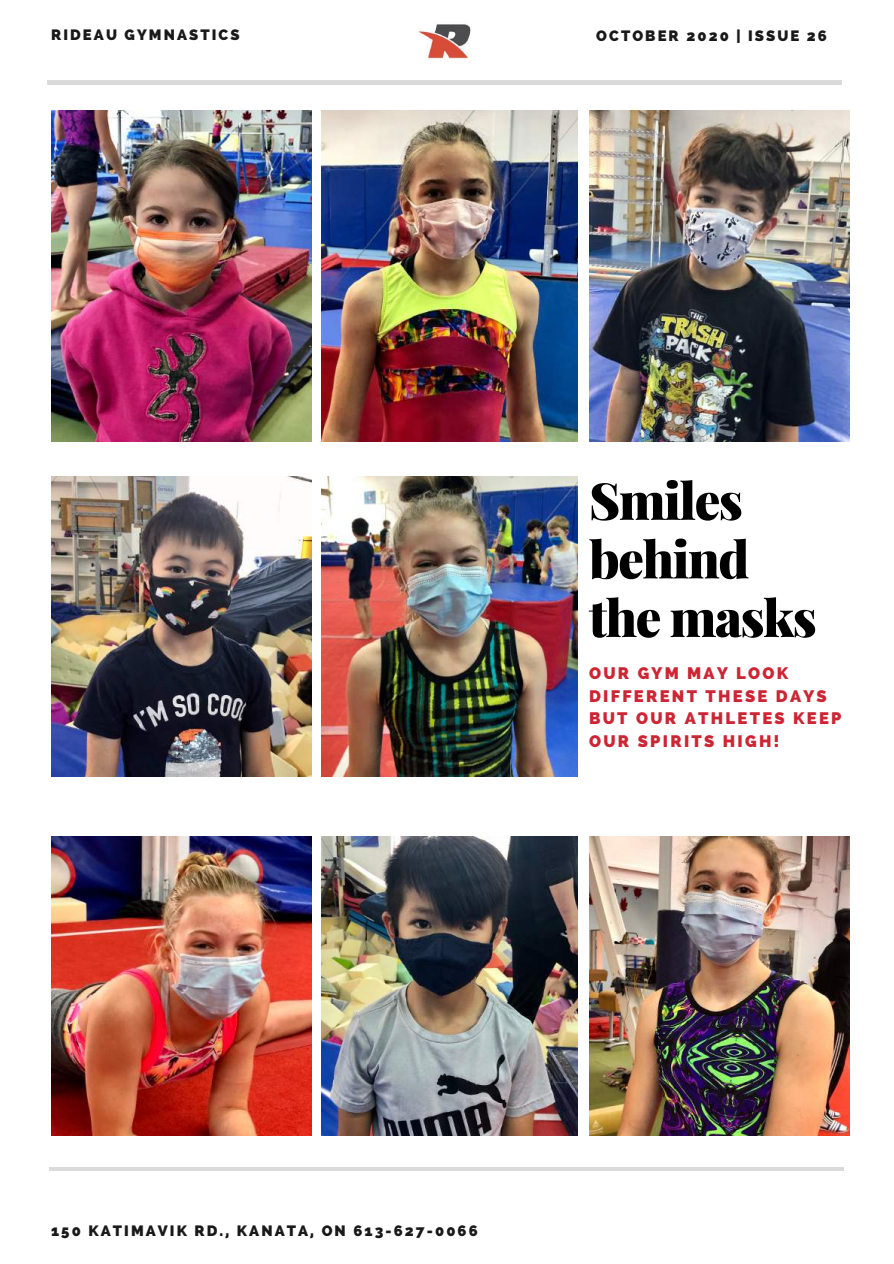
<style>
.page{position:relative;width:894px;height:1264px;background:#fff}
.page>*{position:absolute;margin:0;border:0;box-sizing:border-box;transform-origin:0 0}
.t1{font:900 51px/58.5px "Playfair Display";letter-spacing:-.03em;color:#000}
.t2{font:800 16.5px/22.5px "Raleway";letter-spacing:.14em;color:#cd2534}
.t3{font:800 14.85px "Raleway";letter-spacing:.14em;color:#191919}
</style>
<div class="page">
<hr style="left:49px;top:1167px;width:794px;height:3px;background:#000">
<hr style="left:48px;top:81px;width:794px;height:3px;background:#000">
<img style="left:419px;top:24px;width:52px;height:36px">
<img style="left:51px;top:111px;width:260px;height:331px">
<img style="left:321px;top:111px;width:256px;height:331px">
<img style="left:589px;top:111px;width:260px;height:331px">
<img style="left:51px;top:476px;width:260px;height:300px">
<img style="left:321px;top:476px;width:256px;height:300px">
<img style="left:51px;top:836px;width:260px;height:299px">
<img style="left:321px;top:836px;width:256px;height:299px">
<img style="left:589px;top:836px;width:259px;height:299px">
<p class="t3" style="left:51px;top:26px;width:190px">RIDEAU GYMNASTICS</p>
<p class="t3" style="left:596px;top:27px;width:232px">OCTOBER 2020 | ISSUE 26</p>
<h1 class="t1" style="left:589px;top:469px;width:229px">Smiles behind the masks</h1>
<p class="t2" style="left:589px;top:662px;width:254px">OUR GYM MAY LOOK<br>DIFFERENT THESE DAYS<br>BUT OUR ATHLETES KEEP<br>OUR SPIRITS HIGH!</p>
<p class="t3" style="left:51px;top:1221px;width:428px">150 KATIMAVIK RD., KANATA, ON 613-627-0066</p>
</div>
